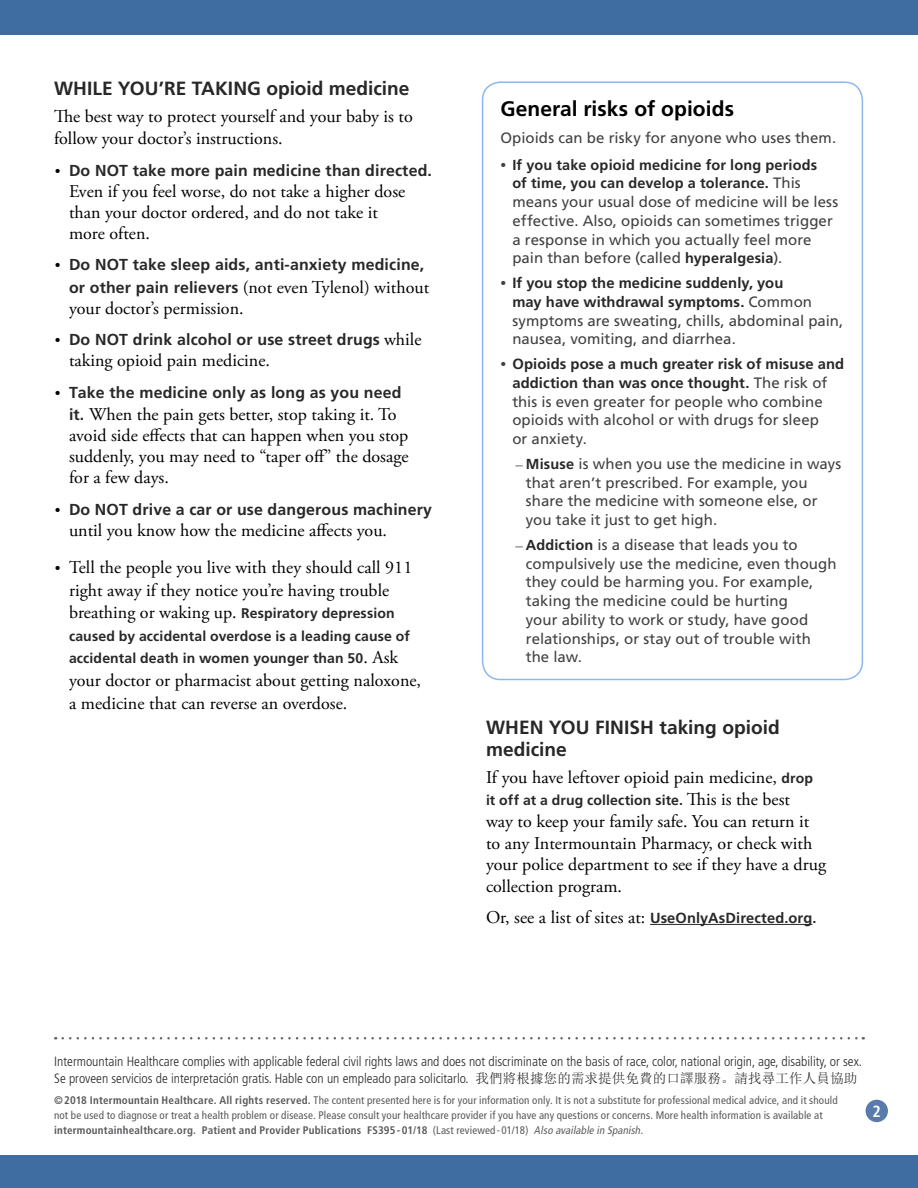
<style>
.page{position:relative;width:918px;height:1188px;background:#fff}
.page>*{position:absolute;margin:0;border:0;box-sizing:border-box;transform-origin:0 0}
.Level_1__h2{font:700 21px "Frutiger LT Std";color:#000}
.Level_2__h3{font:700 19.2px/22.2px "Frutiger LT Std";color:#292829}
.Main_tight_1{font:18px/21px "Adobe Garamond Pro";color:#000}
.Main__p{font:18px "Adobe Garamond Pro";color:#000}
.Page_Number{font:700 condensed 16.2px "Frutiger LT Std";color:#fff}
.t1{font:700 15.9px "Frutiger LT Std";letter-spacing:.01em;color:#292829}
.Main_table{font:15px/18.8px "Frutiger LT Std";letter-spacing:.005em;color:#414042}
.t2{font:700 14.85px/18.8px "Frutiger LT Std";letter-spacing:.005em;color:#292829}
.t3{font:700 14.4px/18.8px "Frutiger LT Std";letter-spacing:.01em;color:#292829;text-align:center}
.Main_tight_1-2{font:700 14.1px/22.5px "Frutiger LT Std";letter-spacing:.01em;color:#292829}
.t4{font:300 condensed 13.5px/16.5px "Frutiger LT Std";color:#292829}
.Footer___h6{font:condensed 10.95px/15px "Frutiger LT Std";letter-spacing:.015em;color:#58595b}
.s1{font-family:"Adobe Garamond Pro";font-weight:400;font-size:15px;color:#000}
.s2{font-family:"Frutiger LT Std";font-weight:700;font-size:15.9px;color:#292829}
.s3{font-family:"Adobe Garamond Pro";font-weight:400;font-size:18px;color:#000}
.s4{font-size:15px}
.s5{font-family:"Adobe Garamond Pro";font-weight:400;font-size:15px;color:#414042}
.s6{font-weight:400;font-size:15px;color:#414042}
.s7{font-weight:700;font-size:14.4px;color:#292829}
.s8{font-family:"Adobe Garamond Pro"}
.s9{font-family:"Frutiger LT Std";font-weight:700;font-size:14.1px;color:#292829}
.s10{font-family:"Frutiger LT Std";font-weight:700;font-size:14.7px;color:#292829}
.s11{font-family:"Frutiger LT Std";font-weight:700;font-size:14.4px;color:#292829}
.s12{font-family:"Sim Sun";font-weight:400;font-stretch:normal}
.s13{font-weight:700}
.s14{font-style:italic;color:#5d5d60}
</style>
<div class="page">
<div style="left:0;top:0;width:918px;height:35px;background:#3f6ca1"></div>
<div style="left:0;top:1156px;width:918px;height:32px;background:#3f6ca1"></div>
<div style="left:866px;top:1100px;width:22px;height:22px;background:#587bac;border-radius:50%"></div>
<svg style="left:63px;top:1037px;width:801px;height:3px"></svg>
<div style="left:482px;top:81px;width:381px;height:599px;border:2px solid #8cb8ef;border-radius:18px"></div>
<hr style="left:650px;top:924px;width:162px;height:1px;background:#292829">
<p class="Level_2__h3" style="left:54px;top:78px;width:357px">WHILE YOU’RE TAKING opioid medicine</p>
<p class="Main_tight_1" style="left:54px;top:106px;width:360px;line-height:21.8px">The best way to protect yourself and your baby is to follow your doctor’s instructions.</p>
<p class="t1" style="left:55px;top:161px;width:379px"><span class="s1">•</span> Do NOT take more pain medicine than directed.</p>
<p class="Main_tight_1" style="left:69px;top:181px;width:338px">Even if you feel worse, do not take a higher dose than your doctor ordered, and do not take it more often.</p>
<p class="t1" style="left:55px;top:255px;width:371px"><span class="s1">•</span> Do NOT take sleep aids, anti-anxiety medicine,</p>
<p class="Main_tight_1" style="left:69px;top:277px;width:362px"><span class="s2">or other pain relievers</span> (not even Tylenol) without your doctor’s permission.</p>
<p class="t1" style="left:55px;top:330px;width:368px"><span class="s1">•</span> Do NOT drink alcohol or use street drugs <span class="s3">while</span></p>
<p class="Main_tight_1" style="left:69px;top:351px;width:203px">taking opioid pain medicine.</p>
<p class="t1" style="left:55px;top:383px;width:348px"><span class="s1">•</span> Take the medicine only as long as you need</p>
<p class="Main_tight_1" style="left:69px;top:405px;width:341px"><span class="s2">it.</span> When the pain gets better, stop taking it. To avoid side effects that can happen when you stop suddenly, you may need to “taper off” the dosage for a few days.</p>
<p class="t1" style="left:55px;top:500px;width:379px"><span class="s1">•</span> Do NOT drive a car or use dangerous machinery</p>
<p class="Main_tight_1" style="left:69px;top:520px;width:320px">until you know how the medicine affects you.</p>
<p class="Main_tight_1" style="left:55px;top:557px;width:359px;line-height:22.5px;text-align:center"><span class="s4">•</span> Tell the people you live with they should call 911 right away if they notice you’re having trouble</p>
<p class="Main_tight_1-2" style="left:69px;top:602px;width:342px"><span class="s3">breathing or waking up.</span> Respiratory depression caused by accidental overdose is a leading cause of accidental death in women younger than 50<span class="s3">. Ask</span></p>
<p class="Main_tight_1" style="left:69px;top:669px;width:354px;line-height:23.2px">your doctor or pharmacist about getting naloxone, a medicine that can reverse an overdose.</p>
<p class="Level_1__h2" style="left:500px;top:96px;width:235px">General risks of opioids</p>
<p class="Main_table" style="left:500px;top:129px;width:337px">Opioids can be risky for anyone who uses them.</p>
<p class="t3" style="left:500px;top:155px;width:318px"><span class="s5">•</span> If you take opioid medicine for long periods of time, you can develop a tolerance. <span class="s6">This</span></p>
<p class="Main_table" style="left:512px;top:193px;width:327px">means your usual dose of medicine will be less effective. Also, opioids can sometimes trigger a response in which you actually feel more pain than before (called <span class="s7">hyperalgesia</span>).</p>
<p class="t2" style="left:512px;top:274px;width:301px;text-indent:-12px"><span class="s5">•</span> If you stop the medicine suddenly, you may have withdrawal symptoms. <span class="s6">Common</span></p>
<p class="Main_table" style="left:512px;top:311px;width:333px">symptoms are sweating, chills, abdominal pain, nausea, vomiting, and diarrhea.</p>
<p class="t2" style="left:500px;top:355px;width:345px;text-align:center"><span class="s5">•</span> Opioids pose a much greater risk of misuse and addiction than was once thought. <span class="s6">The risk of</span></p>
<p class="Main_table" style="left:512px;top:392px;width:312px">this is even greater for people who combine opioids with alcohol or with drugs for sleep or anxiety.</p>
<p class="Main_table" style="left:526px;top:454px;width:317px;text-indent:-10px"><span class="s8">–</span> <span class="s7">Misuse</span> is when you use the medicine in ways that aren’t prescribed. For example, you share the medicine with someone else, or you take it just to get high.</p>
<p class="Main_table" style="left:526px;top:535px;width:312px;text-indent:-10px"><span class="s8">–</span> <span class="s7">Addiction</span> is a disease that leads you to compulsively use the medicine, even though they could be harming you. For example, taking the medicine could be hurting<br>your ability to work or study, have good relationships, or stay out of trouble with the law.</p>
<p class="Level_2__h3" style="left:486px;top:717px;width:295px">WHEN YOU FINISH taking opioid medicine</p>
<p class="Main_tight_1" style="left:486px;top:768px;width:329px">If you have leftover opioid pain medicine, <span class="s9">drop</span></p>
<p class="Main_tight_1-2" style="left:486px;top:789px;width:306px">it off at a drug collection site. <span class="s3">This is the best</span></p>
<p class="Main_tight_1" style="left:486px;top:811px;width:342px;line-height:21.8px">way to keep your family safe. You can return it to any Intermountain Pharmacy, or check with your police department to see if they have a drug collection program.</p>
<p class="Main__p" style="left:486px;top:906px;width:332px">Or, see a list of sites at: <span class="s10">UseOnlyAsDirected.org</span><span class="s11">.</span></p>
<p class="t4" style="left:54px;top:1053px;width:809px">Intermountain Healthcare complies with applicable federal civil rights laws and does not discriminate on the basis of race, color, national origin, age, disability, or sex.<br>Se proveen servicios de interpretación gratis. Hable con un empleado para solicitarlo. <span class="s12">我們將根據您的需求提供免費的口譯服務。請找尋工作人員協助</span></p>
<p class="Footer___h6" style="left:54px;top:1093px;width:785px"><span class="s13">©2018 Intermountain Healthcare. All rights reserved.</span> The content presented here is for your information only. It is not a substitute for professional medical advice, and it should not be used to diagnose or treat a health problem or disease. Please consult your healthcare provider if you have any questions or concerns. More health information is available at <span class="s13">intermountainhealthcare.org. Patient and Provider Publications FS395-01/18</span> (Last reviewed-01/18) <span class="s14">Also available in Spanish.</span></p>
<p class="Page_Number" style="left:873px;top:1101px;width:10px">2</p>
</div>
